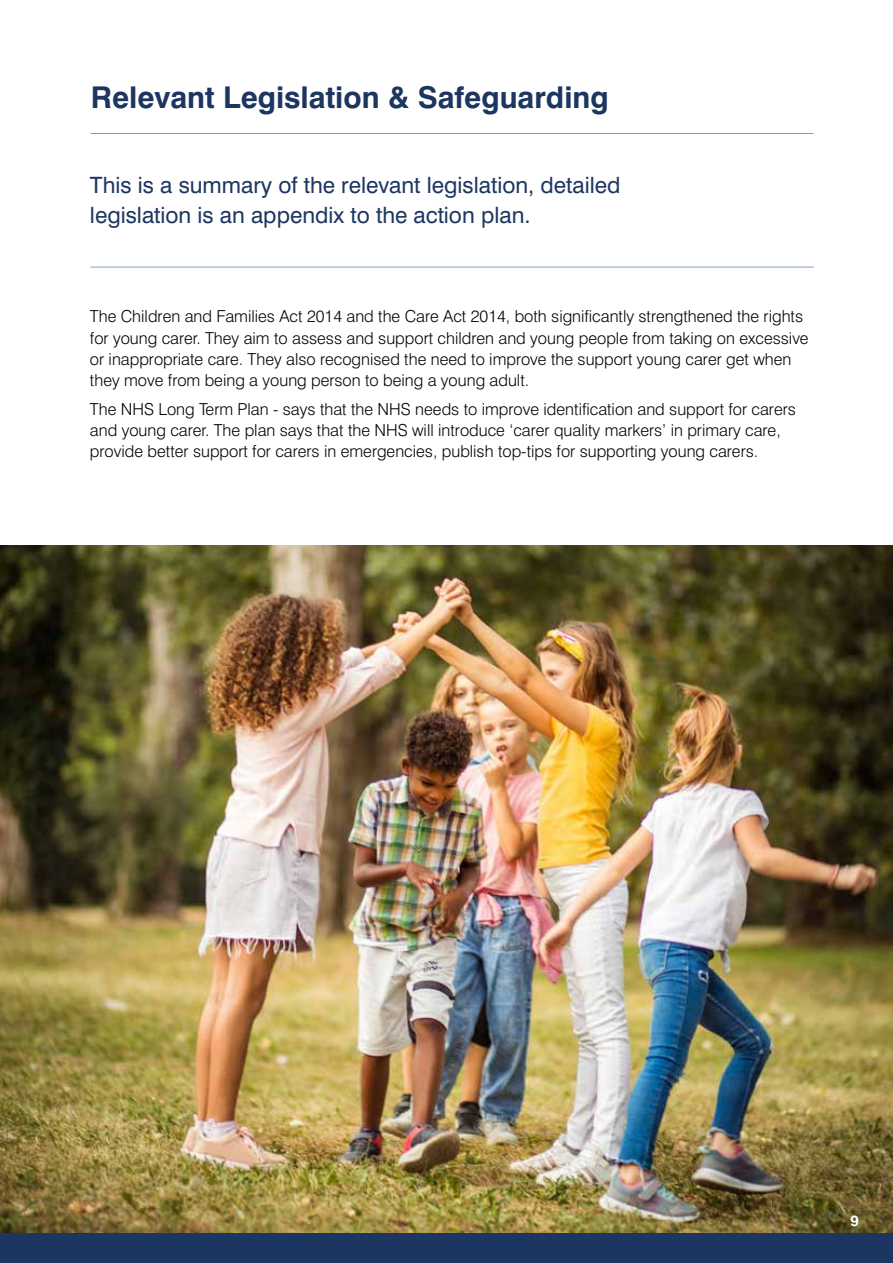
<style>
.page{position:relative;width:893px;height:1263px;background:#fff}
.page>*{position:absolute;margin:0;border:0;box-sizing:border-box;transform-origin:0 0}
.t1{font:700 30px "Swiss 721 BT";color:#1d3661}
.t2{font:22.5px/30px "Swiss 721 BT";color:#1d3661}
.t3{font:300 16.5px/21px "Swiss 721 BT";color:#000}
.t4{font:700 15px "Swiss 721 BT";color:#fff}
</style>
<div class="page">
<img style="left:0;top:545px;width:893px;height:688px">
<div style="left:0;top:1233px;width:893px;height:30px;background:#1d3661"></div>
<hr style="left:91px;top:133px;width:723px;height:1px;background:#7ba0c4">
<hr style="left:90px;top:267px;width:724px;height:1px;background:#7ba0c4">
<h1 class="t1" style="left:91px;top:79px;width:520px">Relevant Legislation &amp; Safeguarding</h1>
<h2 class="t2" style="left:90px;top:170px;width:532px">This is a summary of the relevant legislation, detailed legislation is an appendix to the action plan.</h2>
<p class="t3" style="left:90px;top:306px;width:720px">The Children and Families Act 2014 and the Care Act 2014, both significantly strengthened the rights for young carer. They aim to assess and support children and young people from taking on excessive or inappropriate care. They also recognised the need to improve the support young carer get when they move from being a young person to being a young adult.</p>
<p class="t3" style="left:90px;top:398px;width:707px">The NHS Long Term Plan - says that the NHS needs to improve identification and support for carers and young carer. The plan says that the NHS will introduce ‘carer quality markers’ in primary care, provide better support for carers in emergencies, publish top-tips for supporting young carers.</p>
<p class="t4" style="left:850px;top:1211px;width:10px">9</p>
</div>
